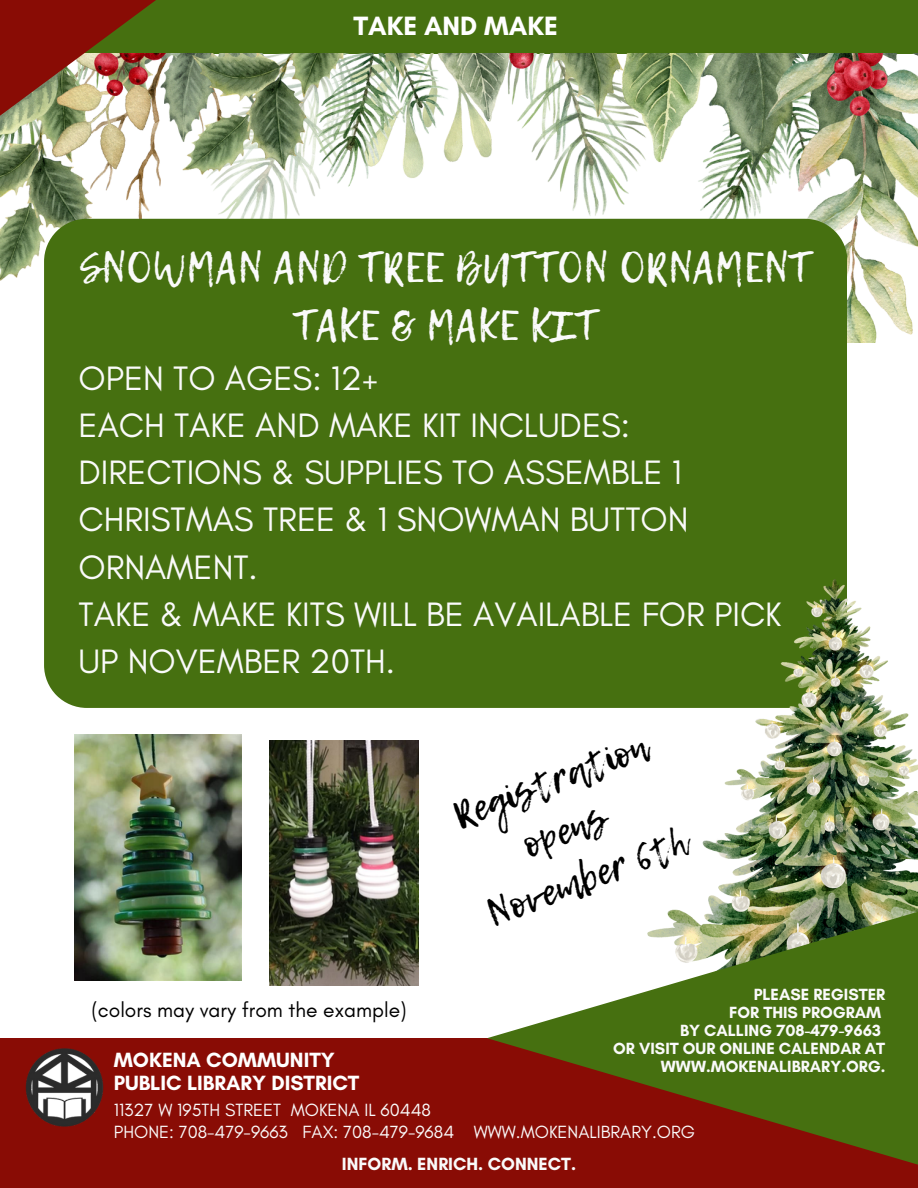
<style>
.page{position:relative;width:918px;height:1188px;background:#fff}
.page>*{position:absolute;margin:0;border:0;box-sizing:border-box;transform-origin:0 0}
.t1{font:42px/58.5px "Lemon Tuesday";color:#fafafa;text-align:center}
.t2{font:37.5px/51.8px "Lemon Tuesday";color:#000;text-align:center}
.t3{font:34.5px/47.2px "Glacial Indifference";color:#fafafa}
.t4{font:700 27px "Glacial Indifference";color:#fff}
.t5{font:700 21px/23.7px "Glacial Indifference";color:#fff}
.t6{font:21px "Glacial Indifference";color:#000}
.t7{font:18px "Glacial Indifference";color:#fafafa}
.t8{font:700 18px "Glacial Indifference";color:#fafafa}
.t9{font:700 16.5px/18px "Glacial Indifference";color:#fafafa;text-align:right}
</style>
<div class="page">
<div style="left:0;top:1038px;width:918px;height:150px;background:#890c05"></div>
<img style="left:25px;top:1048px;width:79px;height:79px">
<div style="left:0;top:0;width:918px;height:54px;background:#467010"></div>
<img style="left:0;top:54px;width:918px;height:289px">
<img style="left:0;top:0;width:172px;height:128px">
<img style="left:74px;top:735px;width:168px;height:245px">
<img style="left:269px;top:741px;width:150px;height:245px">
<div style="left:44px;top:219px;width:803px;height:489px;background:#467010"></div>
<img style="left:612px;top:579px;width:306px;height:328px">
<svg style="left:487px;top:907px;width:431px;height:258px;fill:#467010"></svg>
<h2 class="t4" style="left:357px;top:10px;width:231px">RTUAL SCMEN NG</h2>
<h2 class="t4" style="left:331px;top:10px;width:228px">VITAKE ANDREAKIE</h2>
<p class="t1" style="left:80px;top:237px;width:733px">SNOWMAN AND TREE BUTTON ORNAMENT<br>TAKE &amp; MAKE KIT</p>
<p class="t3" style="left:79px;top:354px;width:704px">OPEN TO AGES: 12+<br>EACH TAKE AND MAKE KIT INCLUDES:<br>DIRECTIONS &amp; SUPPLIES TO ASSEMBLE 1<br>CHRISTMAS TREE &amp; 1 SNOWMAN BUTTON<br>ORNAMENT.<br>TAKE &amp; MAKE KITS WILL BE AVAILABLE FOR PICK<br>UP NOVEMBER 20TH.</p>
<h4 class="t6" style="left:91px;top:997px;width:317px">(colors may vary from the example)</h4>
<p class="t5" style="left:114px;top:1048px;width:247px">MOKENA COMMUNITY<br>PUBLIC LIBRARY DISTRICT</p>
<p class="t2" style="left:442px;top:794px;width:213px;rotate:-21deg">Registration opens<br>November 6th</p>
<h6 class="t9" style="left:754px;top:986px;width:133px">PLEASE REGISTER</h6>
<p class="t9" style="left:729px;top:1004px;width:154px">FOR THIS PROGRAM</p>
<h5 class="t9" style="left:680px;top:1022px;width:203px">BY CALLING 708-479-9663</h5>
<p class="t9" style="left:613px;top:1040px;width:274px">OR VISIT OUR ONLINE CALENDAR AT<br>WWW.MOKENALIBRARY.ORG.</p>
<h1 class="t7" style="left:114px;top:1099px;width:319px">11327 W 195TH STREET MOKENA IL 60448</h1>
<p class="t7" style="left:114px;top:1121px;width:583px">PHONE: 708-479-9663 FAX: 708-479-9684 WWW.MOKENALIBRARY.ORG</p>
<p class="t8" style="left:342px;top:1153px;width:236px">INFORM. ENRICH. CONNECT.</p>
</div>
